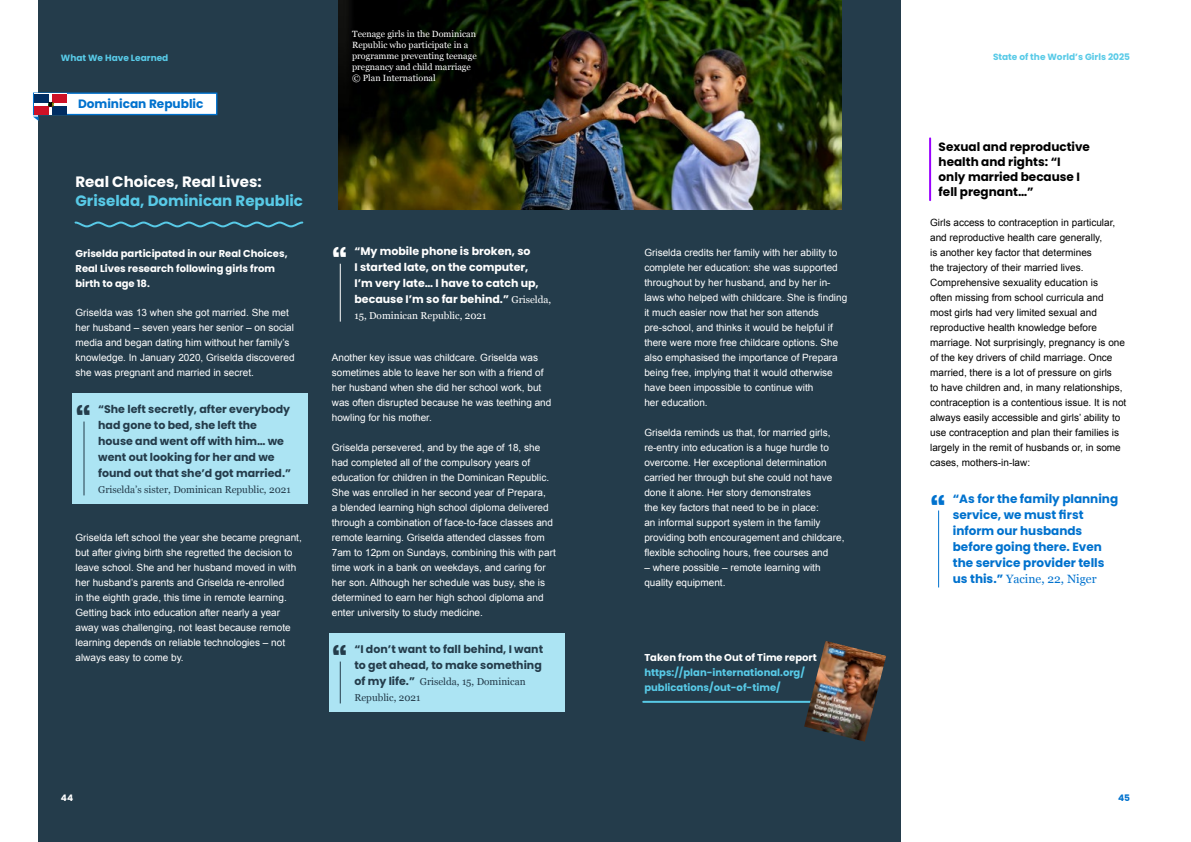
<style>
.page{position:relative;width:1191px;height:842px;background:#fff}
.page>*{position:absolute;margin:0;border:0;box-sizing:border-box;transform-origin:0 0}
.t1{font:700 37px "Poppins";color:#243c4b}
.t2{font:700 37px "Poppins";color:#fff}
.t3{font:700 37px "Poppins";color:#0072ce}
.t4{font:700 15px "Poppins";color:#58cae7}
.t5{font:700 15px "Poppins";color:#fff}
.t6{font:700 12.1px "Poppins";color:#0072ce}
.t7{font:700 12px/16px "Poppins";color:#0072ce}
.t8{font:700 12px/15px "Poppins";color:#000}
.t9{font:12px "Georgia";color:#0072ce}
.t10{font:700 11px/16px "Poppins";color:#243c4b}
.t11{font:700 11px/16px "Poppins";color:#fff}
.t12{font:10px/15px "Arial";color:#fff}
.t13{font:10px/15px "Arial";color:#000}
.t14{font:700 10px/15px "Poppins";color:#fff}
.t15{font:10px/16px "Georgia";color:#243c4b}
.t16{font:700 10px/15px "Poppins";color:#58cae7}
.t17{font:10px "Georgia";color:#fff}
.t18{font:9px/10.8px "Georgia";color:#fff}
.t19{font:700 9px "Poppins";color:#58cae7}
.t20{font:700 9px "Poppins";color:#fff}
.t21{font:700 9px "Poppins";color:#0072ce}
.s1{font-family:"Georgia";font-weight:400;font-size:10px}
.s2{font-family:"Poppins";font-weight:700;font-size:11px}
.s3{font-family:"Poppins";font-weight:700}
</style>
<div class="page">
<div style="left:38px;top:0;width:862px;height:842px;background:#243c4b"></div>
<div style="left:33px;top:93px;width:184px;height:22px;background:#fff;border:1px solid #0072ce"></div>
<svg style="left:33px;top:117px;width:6px;height:4px"></svg>
<svg style="left:34px;top:94px;width:33px;height:21px"></svg>
<div style="left:34px;top:94px;width:14px;height:8px;background:#002d62"></div>
<div style="left:34px;top:107px;width:14px;height:8px;background:#ce1126"></div>
<div style="left:53px;top:107px;width:14px;height:8px;background:#002d62"></div>
<div style="left:53px;top:94px;width:14px;height:8px;background:#ce1126"></div>
<svg style="left:48px;top:102px;width:5px;height:6px"></svg>
<hr style="left:643px;top:701px;width:190px;height:2px;background:#58cae7">
<img style="left:804px;top:641px;width:82px;height:101px">
<img style="left:339px;top:0;width:502px;height:210px">
<div style="left:73px;top:393px;width:235px;height:111px;background:#ace4f3"></div>
<hr style="left:83px;top:421px;width:1px;height:74px;background:#243c4b">
<hr style="left:340px;top:264px;width:1px;height:58px;background:#fff">
<div style="left:329px;top:633px;width:235px;height:79px;background:#ace4f3"></div>
<hr style="left:340px;top:661px;width:1px;height:42px;background:#243c4b">
<svg style="left:74px;top:221px;width:230px;height:7px"></svg>
<hr style="left:929px;top:138px;width:2px;height:62px;background:#90f">
<hr style="left:938px;top:510px;width:1px;height:77px;background:#0072ce">
<p class="t19" style="left:61px;top:53px;width:109px">What We Have Learned</p>
<p class="t6" style="left:78px;top:97px;width:127px">Dominican Republic</p>
<h2 class="t5" style="left:75px;top:173px;width:188px">Real Choices, Real Lives:</h2>
<h2 class="t4" style="left:75px;top:192px;width:229px">Griselda, Dominican Republic</h2>
<p class="t14" style="left:75px;top:246px;width:214px">Griselda participated in our Real Choices,<br>Real Lives research following girls from birth to age 18.</p>
<p class="t12" style="left:75px;top:305px;width:220px">Griselda was 13 when she got married. She met her husband – seven years her senior – on social media and began dating him without her family’s knowledge. In January 2020, Griselda discovered she was pregnant and married in secret.</p>
<h1 class="t1" style="left:75px;top:402px;width:17px">Б</h1>
<p class="t10" style="left:98px;top:401px;width:194px">“She left secretly, after everybody had gone to bed, she left the house and went off with him… we went out looking for her and we found out that she’d got married.”</p>
<p class="t15" style="left:98px;top:481px;width:194px">Griselda’s sister, Dominican Republic, 2021</p>
<p class="t12" style="left:75px;top:530px;width:228px">Griselda left school the year she became pregnant, but after giving birth she regretted the decision to leave school. She and her husband moved in with her husband’s parents and Griselda re-enrolled<br>in the eighth grade, this time in remote learning.<br>Getting back into education after nearly a year away was challenging, not least because remote learning depends on reliable technologies – not always easy to come by.</p>
<p class="t18" style="left:352px;top:28px;width:126px">Teenage girls in the Dominican<br>Republic who participate in a programme preventing teenage pregnancy and child marriage © Plan International</p>
<h1 class="t2" style="left:332px;top:244px;width:17px">Б</h1>
<p class="t11" style="left:354px;top:244px;width:198px">“My mobile phone is broken, so<br>I started late, on the computer,<br>I’m very late… I have to catch up, because I’m so far behind.” <span class="s1">Griselda,</span></p>
<p class="t17" style="left:354px;top:309px;width:134px">15, Dominican Republic, 2021</p>
<p class="t12" style="left:332px;top:350px;width:221px">Another key issue was childcare. Griselda was sometimes able to leave her son with a friend of her husband when she did her school work, but was often disrupted because he was teething and howling for his mother.</p>
<p class="t12" style="left:332px;top:440px;width:225px">Griselda persevered, and by the age of 18, she had completed all of the compulsory years of education for children in the Dominican Republic.<br>She was enrolled in her second year of Prepara,<br>a blended learning high school diploma delivered through a combination of face-to-face classes and remote learning. Griselda attended classes from 7am to 12pm on Sundays, combining this with part time work in a bank on weekdays, and caring for her son. Although her schedule was busy, she is determined to earn her high school diploma and enter university to study medicine.</p>
<h1 class="t1" style="left:332px;top:642px;width:17px">Б</h1>
<p class="t10" style="left:354px;top:641px;width:190px">“I don’t want to fall behind, I want to get ahead, to make something</p>
<p class="t15" style="left:354px;top:673px;width:173px"><span class="s2">of my life.”</span> Griselda, 15, Dominican<br>Republic, 2021</p>
<p class="t12" style="left:644px;top:245px;width:204px">Griselda credits her family with her ability to complete her education: she was supported throughout by her husband, and by her in&shy;laws who helped with childcare. She is finding it much easier now that her son attends pre-school, and thinks it would be helpful if there were more free childcare options. She also emphasised the importance of Prepara being free, implying that it would otherwise have been impossible to continue with<br>her education.</p>
<p class="t12" style="left:644px;top:425px;width:202px">Griselda reminds us that, for married girls, re-entry into education is a huge hurdle to overcome. Her exceptional determination carried her through but she could not have done it alone. Her story demonstrates<br>the key factors that need to be in place:<br>an informal support system in the family providing both encouragement and childcare, flexible schooling hours, free courses and</p>
<p class="t12" style="left:644px;top:560px;width:178px">– where possible – remote learning with quality equipment.</p>
<p class="t14" style="left:644px;top:650px;width:174px">Taken from the Out of Time report</p>
<p class="t16" style="left:644px;top:665px;width:162px">https://plan-international.org/ publications/out-of-time/</p>
<p class="t19" style="left:993px;top:52px;width:138px">State of the World’s Girls 2025</p>
<p class="t8" style="left:938px;top:139px;width:153px">Sexual and reproductive health and rights: “I only married because I fell pregnant…”</p>
<p class="t13" style="left:930px;top:215px;width:198px">Girls access to contraception in particular, and reproductive health care generally,<br>is another key factor that determines<br>the trajectory of their married lives.<br>Comprehensive sexuality education is<br>often missing from school curricula and most girls had very limited sexual and reproductive health knowledge before marriage. Not surprisingly, pregnancy is one of the key drivers of child marriage. Once married, there is a lot of pressure on girls<br>to have children and, in many relationships, contraception is a contentious issue. It is not always easily accessible and girls’ ability to use contraception and plan their families is largely in the remit of husbands or, in some cases, mothers-in-law:</p>
<h1 class="t3" style="left:930px;top:492px;width:17px">Б</h1>
<p class="t7" style="left:952px;top:491px;width:167px">“As for the family planning service, we must first inform our husbands before going there. Even the service provider tells</p>
<p class="t9" style="left:952px;top:570px;width:145px"><span class="s3">us this.”</span> Yacine, 22, Niger</p>
<p class="t20" style="left:61px;top:793px;width:14px">44</p>
<p class="t21" style="left:1118px;top:793px;width:13px">45</p>
</div>
